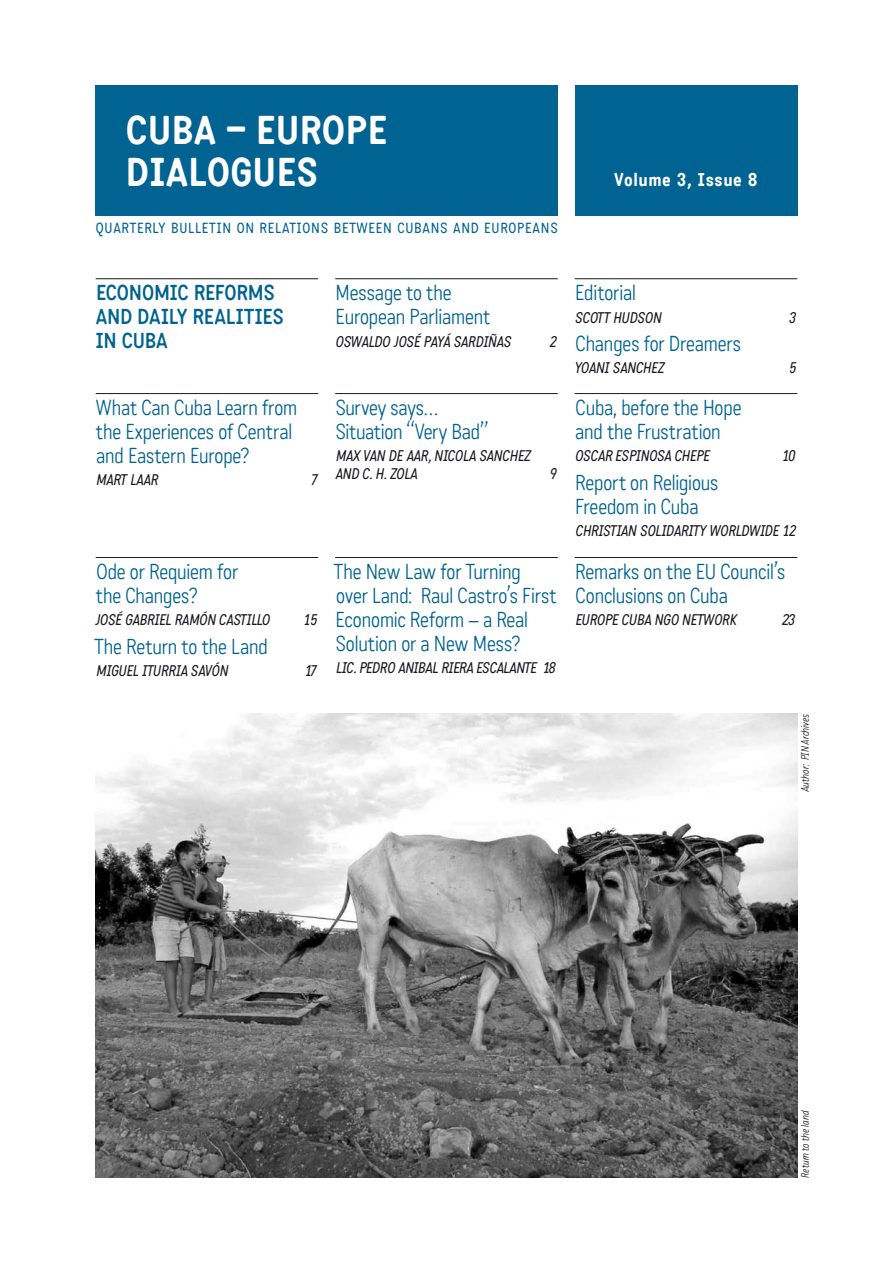
<style>
.page{position:relative;width:893px;height:1263px;background:#fff}
.page>*{position:absolute;margin:0;border:0;box-sizing:border-box;transform-origin:0 0}
.t1{font:500 39px/42px "Katarine";color:#fff}
.t2{font:300 21px/24px "Katarine";letter-spacing:-.005em;color:#006391}
.t3{font:300 21px/24px "Katarine";letter-spacing:-.01em;color:#006391}
.t4{font:500 18px "Katarine";color:#fff}
.t5{font:italic 500 15px/18px "Katarine";letter-spacing:-.01em;color:#1b1c20}
.t6{font:italic 500 15px "Katarine";letter-spacing:-.03em;color:#1b1c20}
.t7{font:500 14.25px "Katarine";letter-spacing:.05em;color:#006391}
.t8{font:italic 300 10.5px "Katarine";letter-spacing:.015em;color:#1b1c20}
</style>
<div class="page">
<div style="left:96px;top:85px;width:462px;height:130px;background:#006391"></div>
<hr style="left:96px;top:278px;width:222px;height:1px;background:#1b1c20">
<hr style="left:96px;top:393px;width:222px;height:1px;background:#1b1c20">
<hr style="left:335px;top:393px;width:223px;height:1px;background:#1b1c20">
<hr style="left:575px;top:393px;width:222px;height:1px;background:#1b1c20">
<div style="left:575px;top:85px;width:222px;height:130px;background:#006391"></div>
<img style="left:96px;top:713px;width:701px;height:465px">
<hr style="left:575px;top:278px;width:222px;height:1px;background:#1b1c20">
<hr style="left:335px;top:278px;width:223px;height:1px;background:#1b1c20">
<hr style="left:335px;top:557px;width:223px;height:1px;background:#1b1c20">
<hr style="left:575px;top:557px;width:222px;height:1px;background:#1b1c20">
<hr style="left:96px;top:557px;width:222px;height:1px;background:#1b1c20">
<h1 class="t1" style="left:126px;top:108px;width:259px">CUBA – EUROPE<br>DIALOGUES</h1>
<p class="t7" style="left:96px;top:220px;width:463px">QUARTERLY BULLETIN ON RELATIONS BETWEEN CUBANS AND EUROPEANS</p>
<p class="t4" style="left:614px;top:168px;width:145px">VOLUME 3, ISSUE 8</p>
<p class="t3" style="left:96px;top:281px;width:190px">ECONOMIC REFORMS<br>AND DAILY REALITIES<br>IN CUBA</p>
<p class="t2" style="left:336px;top:281px;width:156px">Message to the<br>European Parliament</p>
<p class="t5" style="left:336px;top:332px;width:173px">OSWAL DO JOSÉ PAYÁ SARDIÑAS</p>
<p class="t5" style="left:550px;top:332px;width:9px">2</p>
<p class="t2" style="left:96px;top:396px;width:203px">What Can Cuba Learn from the Experiences of Central and Eastern Europe?</p>
<p class="t5" style="left:97px;top:471px;width:63px">MART LAAR</p>
<p class="t5" style="left:311px;top:471px;width:9px">7</p>
<p class="t2" style="left:335px;top:396px;width:155px">Survey says…<br>Situation “Very Bad”</p>
<p class="t5" style="left:335px;top:447px;width:197px">MAX VAN DE AAR, NICOLA SANCHEZ<br>AND C. H. ZOLA</p>
<p class="t5" style="left:550px;top:465px;width:9px">9</p>
<p class="t2" style="left:96px;top:560px;width:144px">Ode or Requiem for the Changes?</p>
<p class="t5" style="left:95px;top:611px;width:177px">JOSÉ GABRIEL RAMÓN CASTILLO</p>
<p class="t5" style="left:303px;top:611px;width:16px">15</p>
<p class="t2" style="left:94px;top:634px;width:175px">The Return to the Land</p>
<p class="t5" style="left:97px;top:662px;width:133px">MIGUEL ITURRIA SAVÓN</p>
<p class="t5" style="left:305px;top:662px;width:14px">17</p>
<p class="t2" style="left:334px;top:560px;width:224px">The New Law for Turning over Land: Raul Castro’s First<br>Economic Reform – a Real<br>Solution or a New Mess?</p>
<p class="t6" style="left:336px;top:659px;width:222px">LIC. PEDRO ANIBAL RIERA ESCAL ANTE 18</p>
<p class="t2" style="left:575px;top:281px;width:62px">Editorial</p>
<p class="t5" style="left:575px;top:308px;width:88px">SCOTT HUDSON</p>
<p class="t5" style="left:789px;top:308px;width:9px">3</p>
<p class="t2" style="left:576px;top:332px;width:167px">Changes for Dreamers</p>
<p class="t5" style="left:575px;top:359px;width:91px">YOANI SANCHEZ</p>
<p class="t5" style="left:789px;top:359px;width:9px">5</p>
<p class="t2" style="left:575px;top:396px;width:168px">Cuba, before the Hope and the Frustration</p>
<p class="t5" style="left:575px;top:447px;width:136px">OSCAR ESPINOSA CHEPE</p>
<p class="t5" style="left:782px;top:447px;width:15px">10</p>
<p class="t2" style="left:575px;top:470px;width:145px">Report on Religious<br>Freedom in Cuba</p>
<p class="t5" style="left:576px;top:522px;width:222px">CHRISTIAN SOLIDARITY WORL DWIDE 12</p>
<p class="t2" style="left:575px;top:560px;width:211px">Remarks on the EU Council’s<br>Conclusions on Cuba</p>
<p class="t5" style="left:576px;top:611px;width:163px">EUROPE CUBA NGO NETWORK</p>
<p class="t5" style="left:782px;top:611px;width:15px">23</p>
<p class="t8" style="left:799px;top:792px;width:79px;rotate:-90deg">Author: PIN Archives</p>
<p class="t8" style="left:799px;top:1178px;width:69px;rotate:-90deg">Return to the land</p>
</div>
